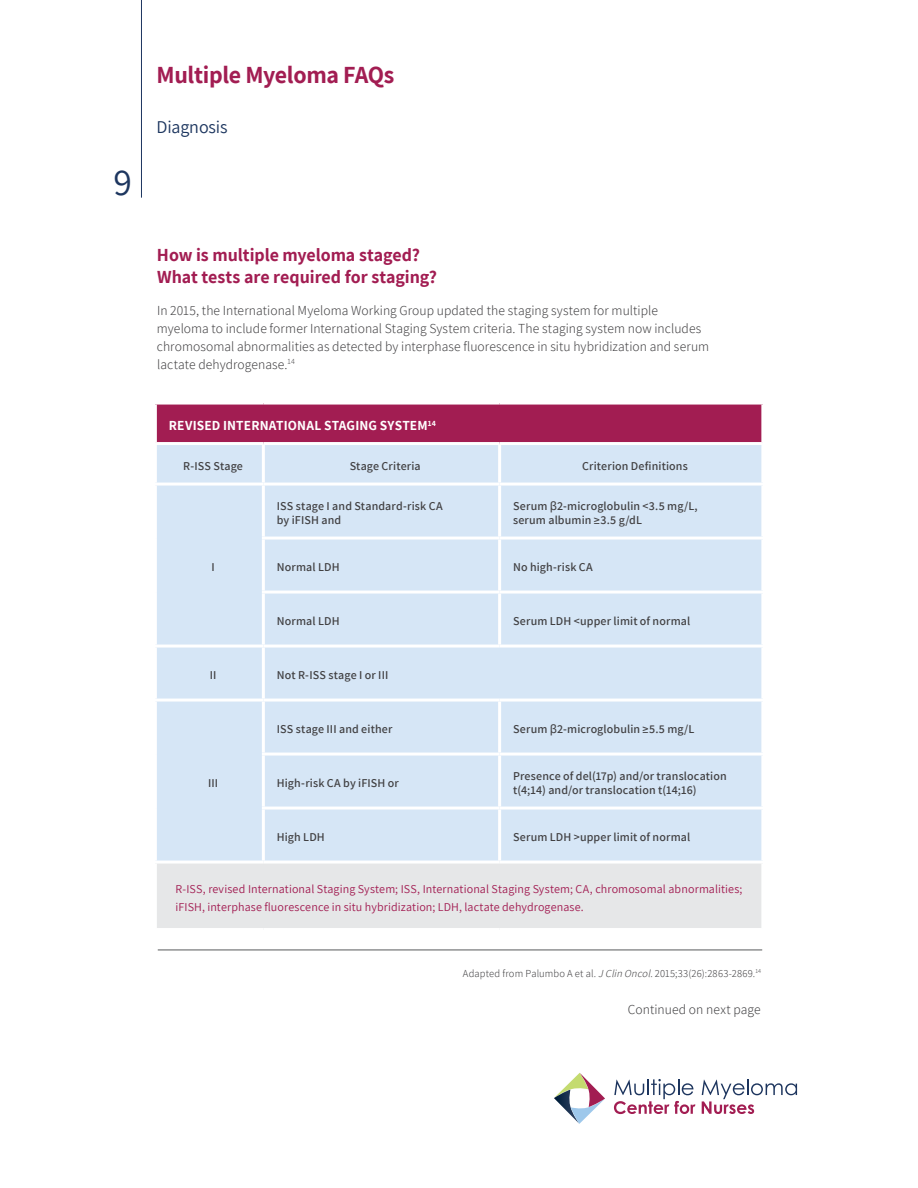
<style>
.page{position:relative;width:918px;height:1188px;background:#fff}
.page>*{position:absolute;margin:0;border:0;box-sizing:border-box;transform-origin:0 0}
.t1{font:37.5px "Assistant";color:#1d365f}
.t2{font:700 24px "Assistant";letter-spacing:-.015em;color:#a21d52}
.t3{font:700 18px/21.6px "Assistant";color:#a21d52}
.t4{font:18px "Assistant";letter-spacing:-.005em;color:#1d365f}
.t5{font:300 13.5px/18px "Assistant";letter-spacing:.005em;color:#414042}
.t6{font:700 13.5px "Assistant";letter-spacing:.01em;color:#fff}
.t7{font:600 12px/14.4px "Assistant";letter-spacing:.01em;color:#414042}
.t8{font:12px/18px "Assistant";letter-spacing:.01em;color:#a21d52}
.t9{font:300 10.5px "Assistant";letter-spacing:.015em;color:#414042}
.s1{font-family:"Helvetica";font-weight:400}
.s2{font-style:italic}
</style>
<div class="page">
<hr style="left:141px;top:0;width:1px;height:198px;background:#1d365f">
<svg style="left:554px;top:1073px;width:51px;height:51px"></svg>
<svg style="left:614px;top:1079px;width:81px;height:35px"></svg>
<svg style="left:702px;top:1079px;width:95px;height:35px"></svg>
<hr style="left:158px;top:950px;width:604px;height:1px;background:#58595b">
<div style="left:155px;top:403px;width:608px;height:41px;background:#a21d52"></div>
<div style="left:157px;top:445px;width:604px;height:416px;background:#d6e6f6"></div>
<div style="left:155px;top:862px;width:608px;height:68px;background:#e6e7e8"></div>
<hr style="left:154px;top:402px;width:109px;height:3px;background:#fff">
<hr style="left:154px;top:405px;width:3px;height:37px;background:#fff">
<hr style="left:263px;top:402px;width:237px;height:3px;background:#fff">
<hr style="left:500px;top:402px;width:264px;height:3px;background:#fff">
<hr style="left:761px;top:405px;width:3px;height:37px;background:#fff">
<hr style="left:154px;top:442px;width:109px;height:3px;background:#fff">
<hr style="left:263px;top:442px;width:237px;height:3px;background:#fff">
<hr style="left:262px;top:445px;width:3px;height:38px;background:#fff">
<hr style="left:500px;top:442px;width:264px;height:3px;background:#fff">
<hr style="left:498px;top:445px;width:3px;height:38px;background:#fff">
<hr style="left:154px;top:483px;width:109px;height:3px;background:#fff">
<hr style="left:263px;top:483px;width:237px;height:3px;background:#fff">
<hr style="left:262px;top:486px;width:3px;height:51px;background:#fff">
<hr style="left:500px;top:483px;width:264px;height:3px;background:#fff">
<hr style="left:498px;top:486px;width:3px;height:51px;background:#fff">
<hr style="left:262px;top:537px;width:238px;height:3px;background:#fff">
<hr style="left:262px;top:540px;width:3px;height:51px;background:#fff">
<hr style="left:500px;top:537px;width:264px;height:3px;background:#fff">
<hr style="left:498px;top:540px;width:3px;height:51px;background:#fff">
<hr style="left:262px;top:591px;width:238px;height:3px;background:#fff">
<hr style="left:262px;top:594px;width:3px;height:51px;background:#fff">
<hr style="left:500px;top:591px;width:264px;height:3px;background:#fff">
<hr style="left:498px;top:594px;width:3px;height:51px;background:#fff">
<hr style="left:154px;top:645px;width:109px;height:3px;background:#fff">
<hr style="left:263px;top:645px;width:237px;height:3px;background:#fff">
<hr style="left:262px;top:648px;width:3px;height:51px;background:#fff">
<hr style="left:500px;top:645px;width:264px;height:3px;background:#fff">
<hr style="left:154px;top:699px;width:109px;height:3px;background:#fff">
<hr style="left:263px;top:699px;width:237px;height:3px;background:#fff">
<hr style="left:262px;top:702px;width:3px;height:51px;background:#fff">
<hr style="left:500px;top:699px;width:264px;height:3px;background:#fff">
<hr style="left:498px;top:702px;width:3px;height:51px;background:#fff">
<hr style="left:262px;top:753px;width:238px;height:3px;background:#fff">
<hr style="left:262px;top:756px;width:3px;height:51px;background:#fff">
<hr style="left:500px;top:753px;width:264px;height:3px;background:#fff">
<hr style="left:498px;top:756px;width:3px;height:51px;background:#fff">
<hr style="left:262px;top:807px;width:238px;height:3px;background:#fff">
<hr style="left:262px;top:810px;width:3px;height:51px;background:#fff">
<hr style="left:500px;top:807px;width:264px;height:3px;background:#fff">
<hr style="left:498px;top:810px;width:3px;height:51px;background:#fff">
<hr style="left:154px;top:861px;width:109px;height:3px;background:#fff">
<hr style="left:154px;top:864px;width:3px;height:64px;background:#fff">
<hr style="left:263px;top:861px;width:237px;height:3px;background:#fff">
<hr style="left:500px;top:861px;width:264px;height:3px;background:#fff">
<hr style="left:761px;top:864px;width:3px;height:64px;background:#fff">
<hr style="left:154px;top:928px;width:109px;height:3px;background:#fff">
<hr style="left:263px;top:928px;width:237px;height:3px;background:#fff">
<hr style="left:500px;top:928px;width:264px;height:3px;background:#fff">
<h1 class="t1" style="left:114px;top:157px;width:20px">9</h1>
<h2 class="t2" style="left:157px;top:58px;width:239px">Multiple Myeloma FAQs</h2>
<h3 class="t4" style="left:157px;top:115px;width:73px">Diagnosis</h3>
<h3 class="t3" style="left:157px;top:244px;width:282px">How is multiple myeloma staged?<br>What tests are required for staging?</h3>
<p class="t5" style="left:157px;top:300px;width:554px">In 2015, the International Myeloma Working Group updated the staging system for multiple myeloma to include former International Staging System criteria. The staging system now includes chromosomal abnormalities as detected by interphase fluorescence in situ hybridization and serum lactate dehydrogenase.<sup>14</sup></p>
<p class="t6" style="left:169px;top:416px;width:269px">REVISED INTERNATIONAL STAGING SYSTEM<sup>14</sup></p>
<p class="t7" style="left:183px;top:458px;width:61px">R-ISS Stage</p>
<p class="t7" style="left:350px;top:458px;width:73px">Stage Criteria</p>
<p class="t7" style="left:582px;top:458px;width:107px">Criterion Definitions</p>
<p class="t7" style="left:211px;top:559px;width:5px">I</p>
<p class="t7" style="left:277px;top:498px;width:167px">ISS stage I and Standard-risk CA by iFISH and</p>
<p class="t7" style="left:513px;top:498px;width:186px">Serum <span class="s1">β</span>2-microglobulin &lt;3.5 mg/L, serum albumin ≥3.5 g/dL</p>
<p class="t7" style="left:277px;top:559px;width:64px">Normal LDH</p>
<p class="t7" style="left:513px;top:559px;width:81px">No high-risk CA</p>
<p class="t7" style="left:277px;top:613px;width:64px">Normal LDH</p>
<p class="t7" style="left:513px;top:613px;width:179px">Serum LDH &lt;upper limit of normal</p>
<p class="t7" style="left:210px;top:667px;width:8px">II</p>
<p class="t7" style="left:277px;top:667px;width:113px">Not R-ISS stage I or III</p>
<p class="t7" style="left:208px;top:775px;width:12px">III</p>
<p class="t7" style="left:277px;top:721px;width:117px">ISS stage III and either</p>
<p class="t7" style="left:513px;top:721px;width:183px">Serum <span class="s1">β</span>2-microglobulin ≥5.5 mg/L</p>
<p class="t7" style="left:277px;top:775px;width:124px">High-risk CA by iFISH or</p>
<p class="t7" style="left:513px;top:768px;width:215px">Presence of del(17p) and/or translocation t(4;14) and/or translocation t(14;16)</p>
<p class="t7" style="left:277px;top:829px;width:50px">High LDH</p>
<p class="t7" style="left:513px;top:829px;width:179px">Serum LDH &gt;upper limit of normal</p>
<p class="t8" style="left:176px;top:879px;width:568px">R-ISS, revised International Staging System; ISS, International Staging System; CA, chromosomal abnormalities; iFISH, interphase fluorescence in situ hybridization; LDH, lactate dehydrogenase.</p>
<p class="t9" style="left:463px;top:966px;width:300px">Adapted from Palumbo A et al. <span class="s2">JClin Oncol</span>. 2015;33(26):2863-2869.<sup>14</sup></p>
<p class="t5" style="left:628px;top:1000px;width:134px">Continued on next page</p>
</div>
